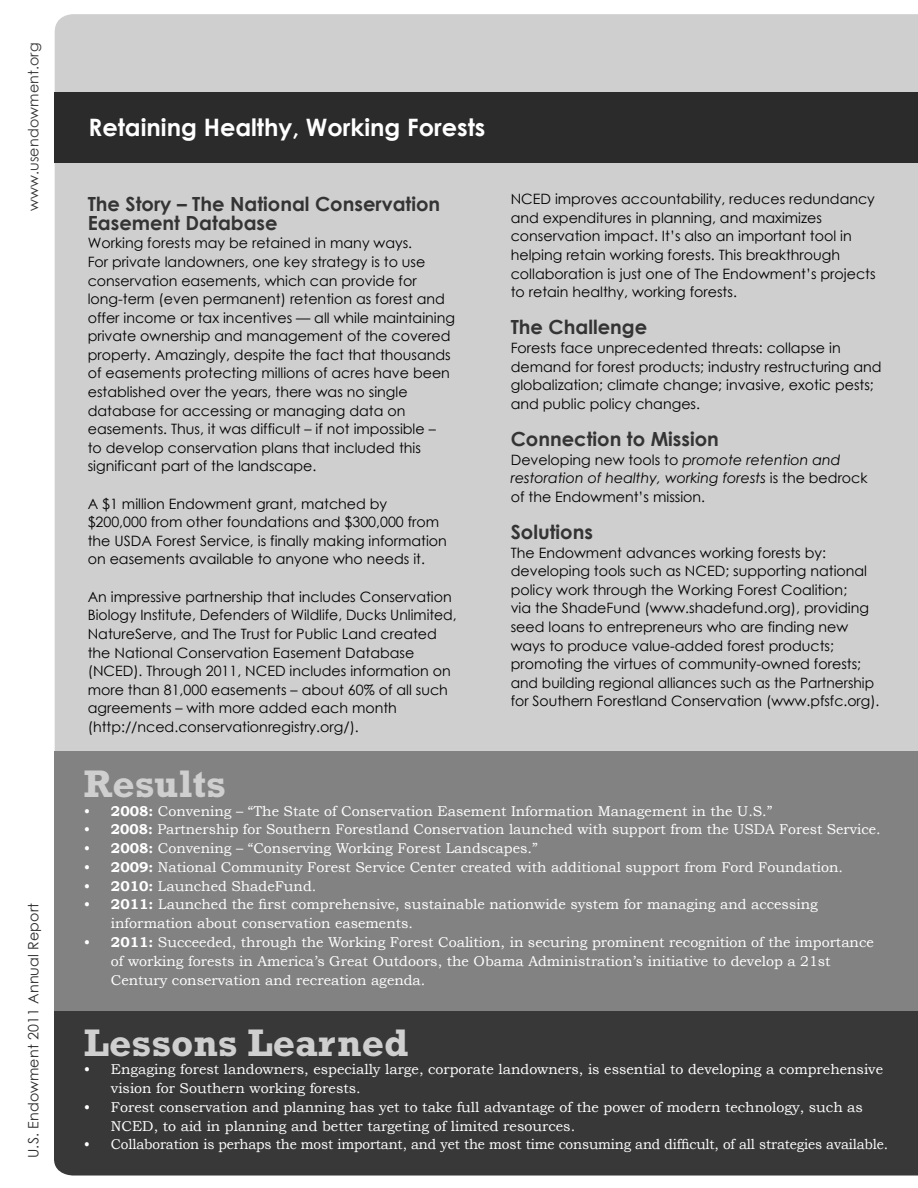
<style>
.page{position:relative;width:918px;height:1188px;background:#fff}
.page>*{position:absolute;margin:0;border:0;box-sizing:border-box;transform-origin:0 0}
.t1{font:700 39px "Rockwell Std";color:#cfcfcf}
.t2{font:700 24px "Century Gothic";color:#fff}
.t3{font:700 19.5px/18.6px "Century Gothic";color:#343434}
.t4{font:14.25px/18.6px "Century Gothic";color:#000}
.t5{font:14.25px/18.8px "Bookman Old Style";color:#fff}
.t6{font:14.25px "Bookman Old Style";color:#fff;scale:.96 1}
.t7{font:14.25px "Century Gothic";letter-spacing:.01em;color:#2b2b2b}
.t8{font:14.25px "Century Gothic";letter-spacing:.01em;color:#343434}
.s1{font-style:italic}
.s2{font-weight:700}
</style>
<div class="page">
<div style="left:55px;top:14px;width:862px;height:738px;background:#cfcfcf"></div>
<div style="left:54px;top:752px;width:864px;height:259px;background:#828282"></div>
<div style="left:54px;top:1011px;width:863px;height:164px;background:#383838"></div>
<img style="left:917px;top:14px;width:1px;height:1161px">
<div style="left:55px;top:92px;width:863px;height:71px;background:#2b2b2b"></div>
<p class="t8" style="left:25px;top:211px;width:170px;rotate:-90deg">www.usendowment.org</p>
<p class="t7" style="left:25px;top:1158px;width:256px;rotate:-90deg">U.S. Endowment 2011 Annual Report</p>
<h2 class="t2" style="left:88px;top:112px;width:398px">Retaining Healthy, Working Forests</h2>
<h3 class="t3" style="left:88px;top:194px;width:354px">The Story – The National Conservation<br>Easement Database</h3>
<p class="t4" style="left:88px;top:234px;width:369px">Working forests may be retained in many ways.<br>For private landowners, one key strategy is to use conservation easements, which can provide for long-term (even permanent) retention as forest and offer income or tax incentives — all while maintaining private ownership and management of the covered property. Amazingly, despite the fact that thousands of easements protecting millions of acres have been established over the years, there was no single database for accessing or managing data on easements. Thus, it was difficult – if not impossible –<br>to develop conservation plans that included this significant part of the landscape.</p>
<p class="t4" style="left:88px;top:494px;width:361px">A $1 million Endowment grant, matched by $200,000 from other foundations and $300,000 from the USDA Forest Service, is finally making information on easements available to anyone who needs it.</p>
<p class="t4" style="left:88px;top:587px;width:370px">An impressive partnership that includes Conservation Biology Institute, Defenders of Wildlife, Ducks Unlimited, NatureServe, and The Trust for Public Land created the National Conservation Easement Database (NCED). Through 2011, NCED includes information on more than 81,000 easements – about 60% of all such agreements – with more added each month (http://nced.conservationregistry.org/).</p>
<p class="t4" style="left:511px;top:190px;width:366px">NCED improves accountability, reduces redundancy and expenditures in planning, and maximizes conservation impact. It’s also an important tool in helping retain working forests. This breakthrough collaboration is just one of The Endowment’s projects to retain healthy, working forests.</p>
<h3 class="t3" style="left:511px;top:318px;width:138px">The Challenge</h3>
<p class="t4" style="left:511px;top:338px;width:372px">Forests face unprecedented threats: collapse in demand for forest products; industry restructuring and globalization; climate change; invasive, exotic pests; and public policy changes.</p>
<h3 class="t3" style="left:511px;top:429px;width:210px">Connection to Mission</h3>
<p class="t4" style="left:511px;top:450px;width:358px">Developing new tools to <span class="s1">promote retention and restoration of healthy, working forests</span> is the bedrock of the Endowment’s mission.</p>
<h3 class="t3" style="left:511px;top:522px;width:84px">Solutions</h3>
<p class="t4" style="left:511px;top:543px;width:370px">The Endowment advances working forests by: developing tools such as NCED; supporting national policy work through the Working Forest Coalition;<br>via the ShadeFund (www.shadefund.org), providing seed loans to entrepreneurs who are finding new ways to produce value-added forest products; promoting the virtues of community-owned forests; and building regional alliances such as the Partnership for Southern Forestland Conservation (www.pfsfc.org).</p>
<h1 class="t1" style="left:84px;top:761px;width:144px">Results</h1>
<p class="t5" style="left:84px;top:801px;width:690px">• <span class="s2">2008:</span> Convening – “The State of Conservation Easement Information Management in the U.S.”</p>
<p class="t5" style="left:84px;top:820px;width:798px">• <span class="s2">2008:</span> Partnership for Southern Forestland Conservation launched with support from the USDA Forest Service.</p>
<p class="t5" style="left:84px;top:839px;width:455px">• <span class="s2">2008:</span> Convening – “Conserving Working Forest Landscapes.”</p>
<p class="t5" style="left:84px;top:858px;width:761px">• <span class="s2">2009:</span> National Community Forest Service Center created with additional support from Ford Foundation.</p>
<p class="t5" style="left:84px;top:876px;width:234px">• <span class="s2">2010:</span> Launched ShadeFund.</p>
<p class="t5" style="left:111px;top:895px;width:708px;text-indent:-27px">• <span class="s2">2011:</span> Launched the first comprehensive, sustainable nationwide system for managing and accessing information about conservation easements.</p>
<p class="t5" style="left:111px;top:932px;width:764px;text-indent:-27px">• <span class="s2">2011:</span> Succeeded, through the Working Forest Coalition, in securing prominent recognition of the importance of working forests in America’s Great Outdoors, the Obama Administration’s initiative to develop a 21st<br>Century conservation and recreation agenda.</p>
<h1 class="t1" style="left:84px;top:1019px;width:326px">Lessons Learned</h1>
<p class="t5" style="left:111px;top:1060px;width:774px;text-indent:-27px">• Engaging forest landowners, especially large, corporate landowners, is essential to developing a comprehensive vision for Southern working forests.</p>
<p class="t5" style="left:111px;top:1098px;width:754px;text-indent:-27px">• Forest conservation and planning has yet to take full advantage of the power of modern technology, such as<br>NCED, to aid in planning and better targeting of limited resources.</p>
<p class="t6" style="left:84px;top:1136px;width:839px">• Collaboration is perhaps the most important, and yet the most time consuming and difficult, of all strategies available.</p>
</div>
